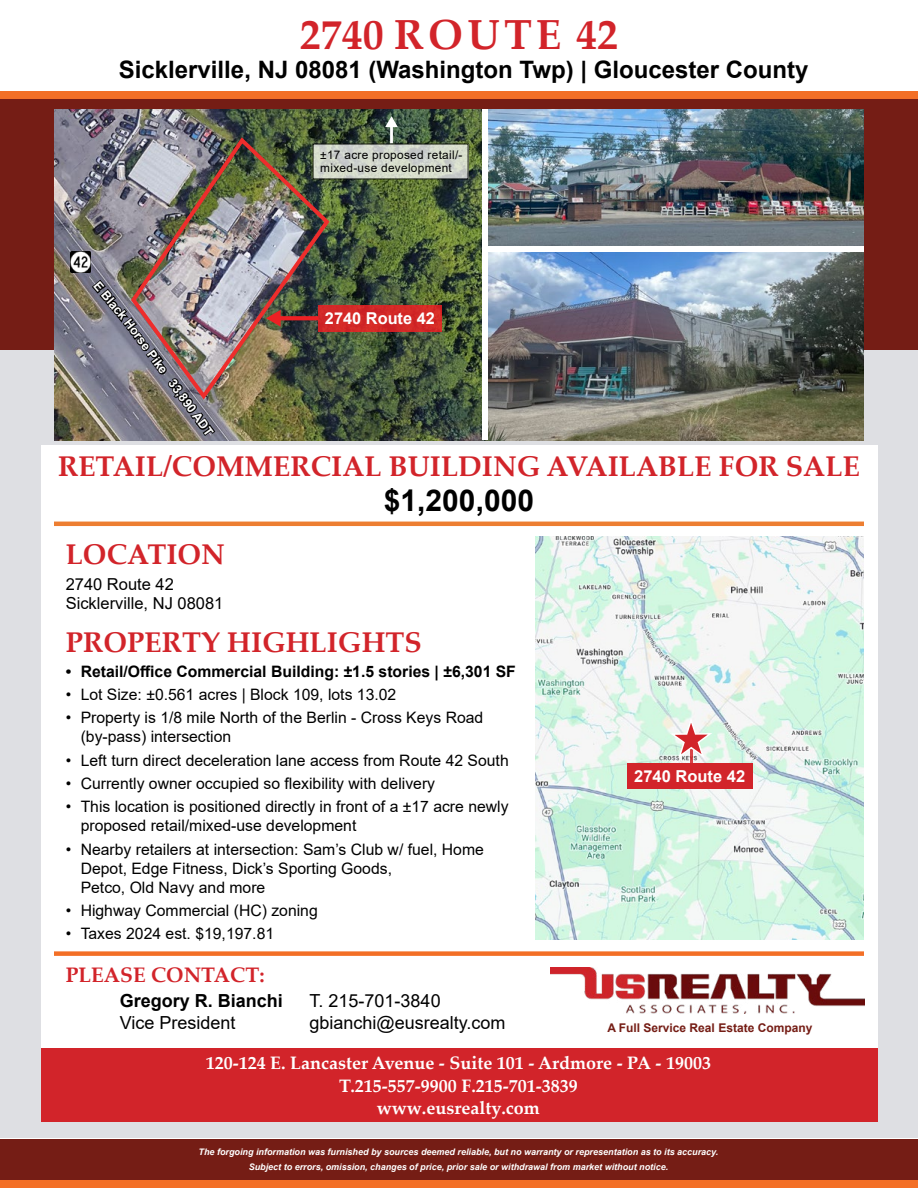
<style>
.page{position:relative;width:918px;height:1188px;background:#fff}
.page>*{position:absolute;margin:0;border:0;box-sizing:border-box;transform-origin:0 0}
.t1{font:700 42px "Palatino Linotype";letter-spacing:.05em;color:#d2242a}
.t2{font:700 30px "Arial";color:#000}
.t3{font:700 28.5px "Palatino Linotype";color:#d2242a}
.t4{font:700 24px "Arial";color:#000}
.t5{font:700 21px "Palatino Linotype";color:#d2242a}
.t6{font:700 18px/22.5px "Palatino Linotype";color:#fff;text-align:center}
.t7{font:18px/22.5px "Arial";color:#000}
.t8{font:700 18px "Arial";color:#000}
.t9{font:16.5px/19.8px "Arial";color:#000}
.t10{font:700 16.5px "Arial";color:#fff}
.t11{font:700 16.35px "Arial";color:#fff}
.t12{font:15.75px/18.9px "Arial";color:#000}
.t13{font:700 15.75px "Arial";color:#000}
.t14{font:700 12.45px "Arial";color:#fff}
.t15{font:700 12px "Arial";color:#751d15}
.t16{font:11.85px/12.9px "Arial";letter-spacing:.025em;color:#000}
.t17{font:italic 700 9px/15px "Arial";color:#fff;text-align:center}
</style>
<div class="page">
<div style="left:0;top:1139px;width:918px;height:42px;background:#751d15"></div>
<div style="left:0;top:1181px;width:918px;height:7px;background:#f36f26"></div>
<div style="left:0;top:348px;width:918px;height:790px;background:#dedfe3"></div>
<div style="left:0;top:99px;width:918px;height:250px;background:#751d15"></div>
<div style="left:0;top:92px;width:918px;height:7px;background:#f36f26"></div>
<div style="left:41px;top:445px;width:836px;height:604px;background:#fff"></div>
<hr style="left:54px;top:522px;width:810px;height:4px;background:#ed7e31">
<div style="left:54px;top:951px;width:810px;height:5px;background:#f36f26"></div>
<div style="left:41px;top:1048px;width:836px;height:74px;background:#d2242a"></div>
<img style="left:550px;top:968px;width:314px;height:45px">
<img style="left:54px;top:110px;width:810px;height:330px">
<img style="left:70px;top:252px;width:21px;height:20px">
<hr style="left:390px;top:125px;width:3px;height:18px;background:#fff">
<svg style="left:385px;top:116px;width:13px;height:11px"></svg>
<div style="left:318px;top:305px;width:124px;height:27px;background:#d42927"></div>
<img style="left:129px;top:134px;width:203px;height:268px">
<svg style="left:315px;top:145px;width:152px;height:32px;background:#d2d7cb"></svg>
<img style="left:536px;top:537px;width:327px;height:403px">
<div style="left:627px;top:763px;width:126px;height:26px;background:#d2242a"></div>
<hr style="left:690px;top:740px;width:3px;height:25px;background:#d2242a">
<svg style="left:668px;top:715px;width:47px;height:45px"></svg>
<div style="left:483px;top:110px;width:5px;height:330px;background:#fff"></div>
<div style="left:483px;top:246px;width:381px;height:5px;background:#fff"></div>
<img style="left:90px;top:278px;width:127px;height:159px">
<h1 class="t1" style="left:300px;top:5px;width:320px">2740 ROUTE 42</h1>
<h3 class="t4" style="left:119px;top:53px;width:691px">Sicklerville, NJ 08081 (Washington Twp) | Gloucester County</h3>
<p class="t14" style="left:103px;top:278px;width:39px;rotate:50deg">E Blac</p>
<p class="t14" style="left:147px;top:332px;width:121px;rotate:54deg">se Pike 33,890 ADT</p>
<p class="t16" style="left:320px;top:148px;width:144px">±17 acre proposed retail/- mixed-use development</p>
<p class="t11" style="left:325px;top:307px;width:111px">2740 Route 42</p>
<h3 class="t3" style="left:58px;top:446px;width:804px">RETAIL/COMMERCIAL BUILDING AVAILABLE FOR SALE</h3>
<h3 class="t3" style="left:66px;top:535px;width:161px">LOCATION</h3>
<p class="t9" style="left:66px;top:574px;width:159px">2740 Route 42<br>Sicklerville, NJ 08081</p>
<h2 class="t2" style="left:384px;top:479px;width:152px">$1,200,000</h2>
<h3 class="t3" style="left:66px;top:622px;width:358px">PROPERTY HIGHLIGHTS</h3>
<p class="t13" style="left:66px;top:660px;width:452px">• Retail/Office Commercial Building: ±1.5 stories | ±6,301 SF</p>
<p class="t12" style="left:66px;top:685px;width:332px">• Lot Size: ±0.561 acres | Block 109, lots 13.02</p>
<p class="t12" style="left:81px;top:708px;width:404px;text-indent:-15px">• Property is 1/8 mile North of the Berlin - Cross Keys Road (by-pass) intersection</p>
<p class="t12" style="left:66px;top:751px;width:445px">• Left turn direct deceleration lane access from Route 42 South</p>
<p class="t12" style="left:66px;top:774px;width:371px">• Currently owner occupied so flexibility with delivery</p>
<p class="t12" style="left:81px;top:797px;width:429px;text-indent:-15px">• This location is positioned directly in front of a ±17 acre newly proposed retail/mixed-use development</p>
<p class="t12" style="left:81px;top:840px;width:405px;text-indent:-15px">• Nearby retailers at intersection: Sam’s Club w/ fuel, Home<br>Depot, Edge Fitness, Dick’s Sporting Goods,<br>Petco, Old Navy and more</p>
<p class="t12" style="left:66px;top:901px;width:254px">• Highway Commercial (HC) zoning</p>
<p class="t12" style="left:66px;top:924px;width:210px">• Taxes 2024 est. $19,197.81</p>
<h3 class="t5" style="left:66px;top:960px;width:200px">PLEASE CONTACT:</h3>
<p class="t10" style="left:634px;top:765px;width:112px">2740 Route 42</p>
<p class="t8" style="left:120px;top:988px;width:165px">Gregory R. Bianchi</p>
<p class="t7" style="left:120px;top:1012px;width:117px">Vice President</p>
<p class="t6" style="left:206px;top:1051px;width:507px">120-124 E. Lancaster Avenue - Suite 101 - Ardmore - PA - 19003<br>T.215-557-9900 F.215-701-3839<br>www.eusrealty.com</p>
<p class="t17" style="left:199px;top:1145px;width:521px">The forgoing information was furnished by sources deemed reliable, but no warranty or representation as to its accuracy.<br>Subject to errors, omission, changes of price, prior sale or withdrawal from market without notice.</p>
<p class="t7" style="left:310px;top:989px;width:198px">T. 215-701-3840 gbianchi@eusrealty.com</p>
<p class="t15" style="left:607px;top:1019px;width:206px">A Full Service Real Estate Company</p>
</div>
